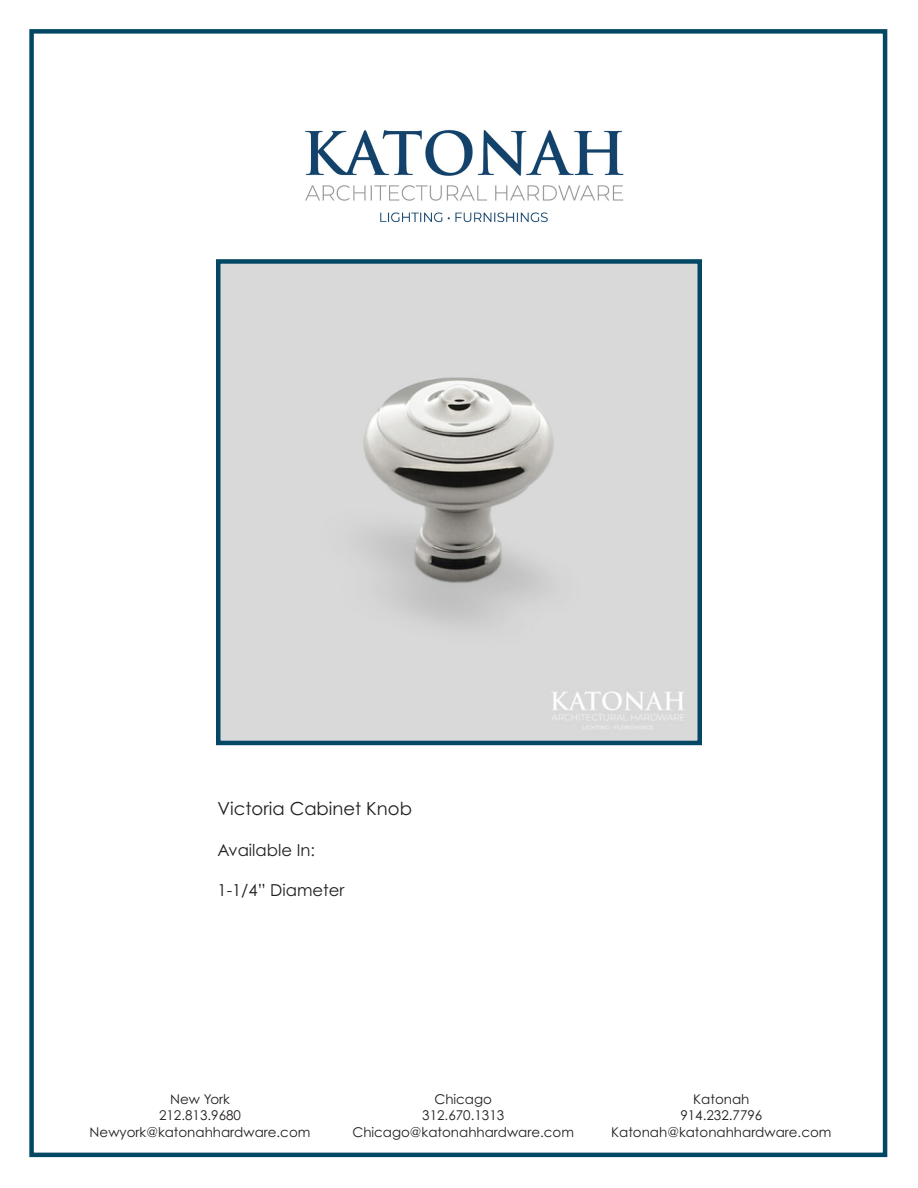
<style>
.page{position:relative;width:918px;height:1188px;background:#fff}
.page>*{position:absolute;margin:0;border:0;box-sizing:border-box;transform-origin:0 0}
.t1{font:18px "Century Gothic Pro";color:#231f20}
.t2{font:16.5px "Century Gothic Pro";color:#231f20}
.t3{font:13.5px "Century Gothic Pro";color:#231f20}
</style>
<div class="page">
<div style="left:29px;top:29px;width:858px;height:1128px;border:4px solid #024865"></div>
<img style="left:221px;top:264px;width:476px;height:476px">
<div style="left:216px;top:259px;width:486px;height:486px;border:4px solid #024865"></div>
<img style="left:305px;top:129px;width:319px;height:94px">
<p class="t1" style="left:218px;top:797px;width:196px">Victoria Cabinet Knob</p>
<p class="t2" style="left:218px;top:840px;width:99px">Available In:</p>
<p class="t2" style="left:218px;top:880px;width:129px">1-1/4” Diameter</p>
<p class="t3" style="left:170px;top:1091px;width:61px">New York</p>
<p class="t3" style="left:159px;top:1107px;width:83px">212.813.9680</p>
<p class="t3" style="left:90px;top:1123px;width:222px">Newyork@katonahhardware.com</p>
<p class="t3" style="left:434px;top:1091px;width:59px">Chicago</p>
<p class="t3" style="left:422px;top:1107px;width:83px">312.670.1313</p>
<p class="t3" style="left:352px;top:1123px;width:223px">Chicago@katonahhardware.com</p>
<p class="t3" style="left:693px;top:1091px;width:58px">Katonah</p>
<p class="t3" style="left:680px;top:1107px;width:83px">914.232.7796</p>
<p class="t3" style="left:611px;top:1123px;width:222px">Katonah@katonahhardware.com</p>
</div>
